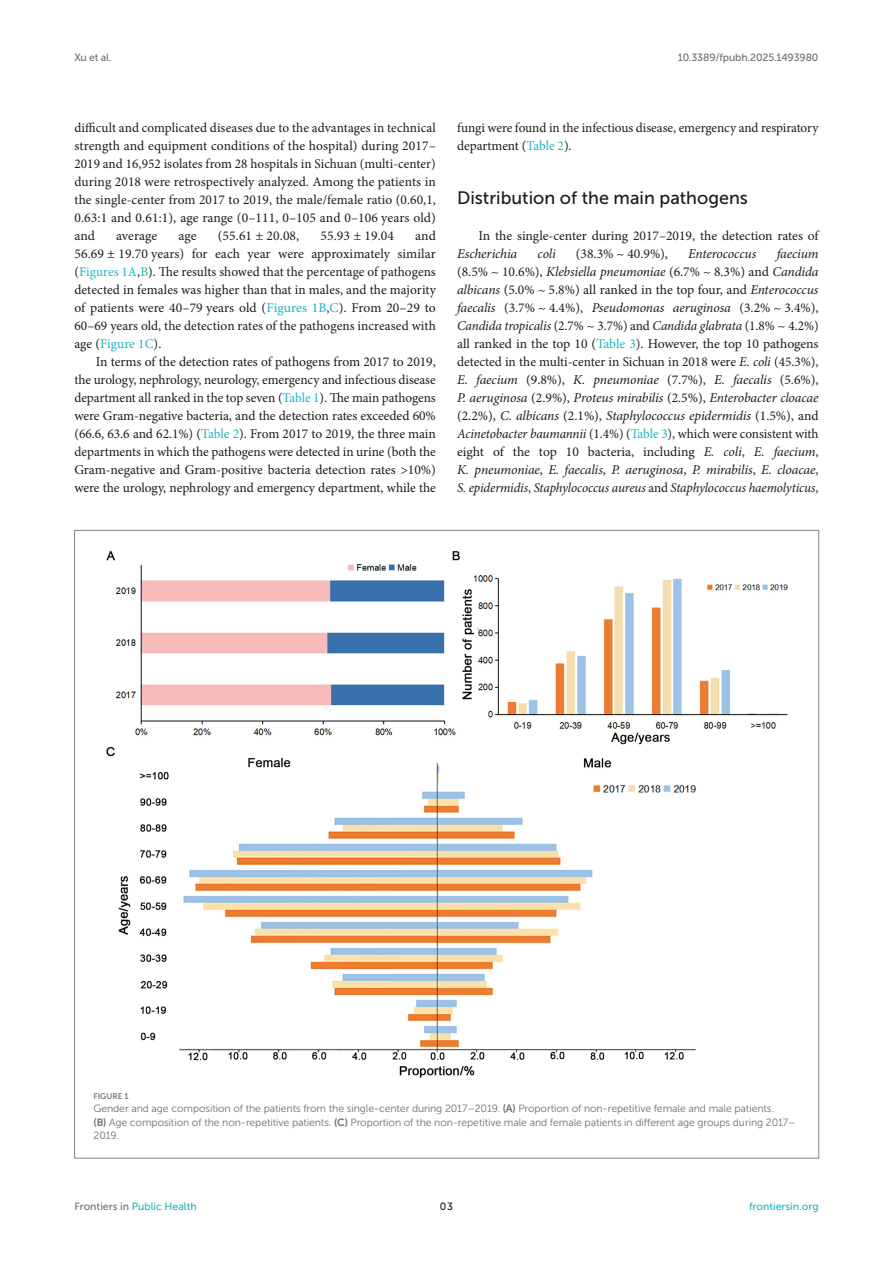
<style>
.page{position:relative;width:893px;height:1263px;background:#fff}
.page>*{position:absolute;margin:0;border:0;box-sizing:border-box;transform-origin:0 0}
.HEAD_2{font:18px "Museo Sans 500";color:#1b1c1b}
.TEXT{font:13.5px/18px "Minion Pro";letter-spacing:-.005em;color:#1b1c1b;text-align:justify}
.TEXT-2{font:italic 13.5px/18px "Minion Pro";letter-spacing:-.01em;color:#1b1c1b;text-align:justify}
.FIG_LEG{font:10.5px/13.5px "Museo Sans 300";letter-spacing:-.01em;color:#706f70}
.t1{font:10.5px "Museo Sans 500";color:#1db5c3}
.t2{font:10.5px "Museo Sans 500";letter-spacing:-.015em;color:#706f70}
.t3{font:10.5px "Museo Sans 500";color:#1b1c1b}
.FIG_HD{font:8.25px "Museo Sans 700";letter-spacing:-.01em;color:#7e7f7f}
.s1{color:#1db5c3}
.s2{font-style:italic}
.s3{font-style:normal}
.s4{font-style:normal;color:#1db5c3}
.s5{font-family:"Museo Sans 700"}
.s6{color:#706f70}
</style>
<div class="page">
<img style="left:106px;top:551px;width:682px;height:527px">
<p class="t2" style="left:74px;top:51px;width:39px">Xu et al.</p>
<p class="t2" style="left:678px;top:51px;width:142px">10.3389/fpubh.2025.1493980</p>
<p class="TEXT" style="left:74px;top:119px;width:363px">difficult and complicated diseases due to the advantages in technical strength and equipment conditions of the hospital) during 2017– 2019 and 16,952 isolates from 28 hospitals in Sichuan (multi-center) during 2018 were retrospectively analyzed. Among the patients in the single-center from 2017 to 2019, the male/female ratio (0.60,1, 0.63:1 and 0.61:1), age range (0–111, 0–105 and 0–106 years old) and</p>
<p class="TEXT" style="left:74px;top:227px;width:363px;text-indent:341px">and 56.69 ± 19.70 years) for each year were approximately similar (<span class="s1">Figures 1A</span>,<span class="s1">B</span>). The results showed that the percentage of pathogens detected in females was higher than that in males, and the majority of patients were 40–79 years old (<span class="s1">Figures 1B</span>,<span class="s1">C</span>). From 20–29 to 60–69 years old, the detection rates of the pathogens increased with age (<span class="s1">Figure 1C</span>).</p>
<p class="TEXT" style="left:74px;top:353px;width:363px;text-indent:21px">In terms of the detection rates of pathogens from 2017 to 2019, the urology, nephrology, neurology, emergency and infectious disease department all ranked in the top seven (<span class="s1">Table 1</span>). The main pathogens were Gram-negative bacteria, and the detection rates exceeded 60% (66.6, 63.6 and 62.1%) (<span class="s1">Table 2</span>). From 2017 to 2019, the three main departments in which the pathogens were detected in urine (both the Gram-negative and Gram-positive bacteria detection rates &gt;10%) were the urology, nephrology and emergency department, while the</p>
<p class="TEXT" style="left:116px;top:227px;width:43px">average</p>
<p class="TEXT" style="left:179px;top:227px;width:20px">age</p>
<p class="TEXT" style="left:218px;top:227px;width:83px">(55.61 ± 20.08,</p>
<p class="TEXT" style="left:320px;top:227px;width:75px">55.93 ± 19.04</p>
<p class="TEXT" style="left:457px;top:119px;width:363px">fungi were found in the infectious disease, emergency and respiratory department (<span class="s1">Table 2</span>).</p>
<p class="HEAD_2" style="left:457px;top:188px;width:292px">Distribution of the main pathogens</p>
<p class="TEXT" style="left:457px;top:227px;width:363px;text-indent:21px">In the single-center during 2017–2019, the detection rates of<br><span class="s2">Escherichia</span></p>
<p class="TEXT-2" style="left:457px;top:245px;width:363px;text-indent:320px">faecium <span class="s3">(8.5% ~ 10.6%),</span> Klebsiella pneumoniae <span class="s3">(6.7% ~ 8.3%) and</span> Candida albicans <span class="s3">(5.0% ~ 5.8%) all ranked in the top four, and</span> Enterococcus faecalis <span class="s3">(3.7% ~ 4.4%),</span> Pseudomonas aeruginosa <span class="s3">(3.2% ~ 3.4%), </span>Candida tropicalis <span class="s3">(2.7% ~ 3.7%) and</span> Candida glabrata <span class="s3">(1.8% ~ 4.2%) all ranked in the top 10 (</span><span class="s4">Table 3</span><span class="s3">). However, the top 10 pathogens detected in the multi-center in Sichuan in 2018 were</span> E. coli <span class="s3">(45.3%), </span>E. faecium <span class="s3">(9.8%),</span> K. pneumoniae <span class="s3">(7.7%),</span> E. faecalis <span class="s3">(5.6%), </span>P. aeruginosa <span class="s3">(2.9%),</span> Proteus mirabilis <span class="s3">(2.5%),</span> Enterobacter cloacae <span class="s3">(2.2%),</span> C. albicans <span class="s3">(2.1%),</span> Staphylococcus epidermidis <span class="s3">(1.5%), and </span>Acinetobacter baumannii <span class="s3">(1.4%) (</span><span class="s4">Table 3</span><span class="s3">), which were consistent with eight of the top 10 bacteria, including</span> E. coli<span class="s3">,</span> E. faecium<span class="s3">, </span>K. pneumoniae<span class="s3">,</span> E. faecalis<span class="s3">,</span> P. aeruginosa<span class="s3">,</span> P. mirabilis<span class="s3">,</span> E. cloacae<span class="s3">, </span>S. epidermidis<span class="s3">,</span> Staphylococcus aureus <span class="s3">and</span> Staphylococcus haemolyticus<span class="s3">,</span></p>
<p class="TEXT-2" style="left:538px;top:245px;width:20px">coli</p>
<p class="TEXT" style="left:576px;top:245px;width:94px">(38.3% ~ 40.9%),</p>
<p class="TEXT-2" style="left:688px;top:245px;width:70px">Enterococcus</p>
<p class="FIG_HD" style="left:94px;top:1091px;width:37px">FIGURE 1</p>
<p class="FIG_LEG" style="left:94px;top:1102px;width:704px">Gender and age composition of the patients from the single-center during 2017–2019. <span class="s5">(A)</span> Proportion of non-repetitive female and male patients.<br><span class="s5">(B)</span> Age composition of the non-repetitive patients. <span class="s5">(C)</span> Proportion of the non-repetitive male and female patients in different age groups during 2017–<br>2019.</p>
<p class="t1" style="left:74px;top:1200px;width:124px"><span class="s6">Frontiers in</span> Public Health</p>
<p class="t3" style="left:440px;top:1200px;width:15px">03</p>
<p class="t1" style="left:749px;top:1200px;width:71px">frontiersin.org</p>
</div>
